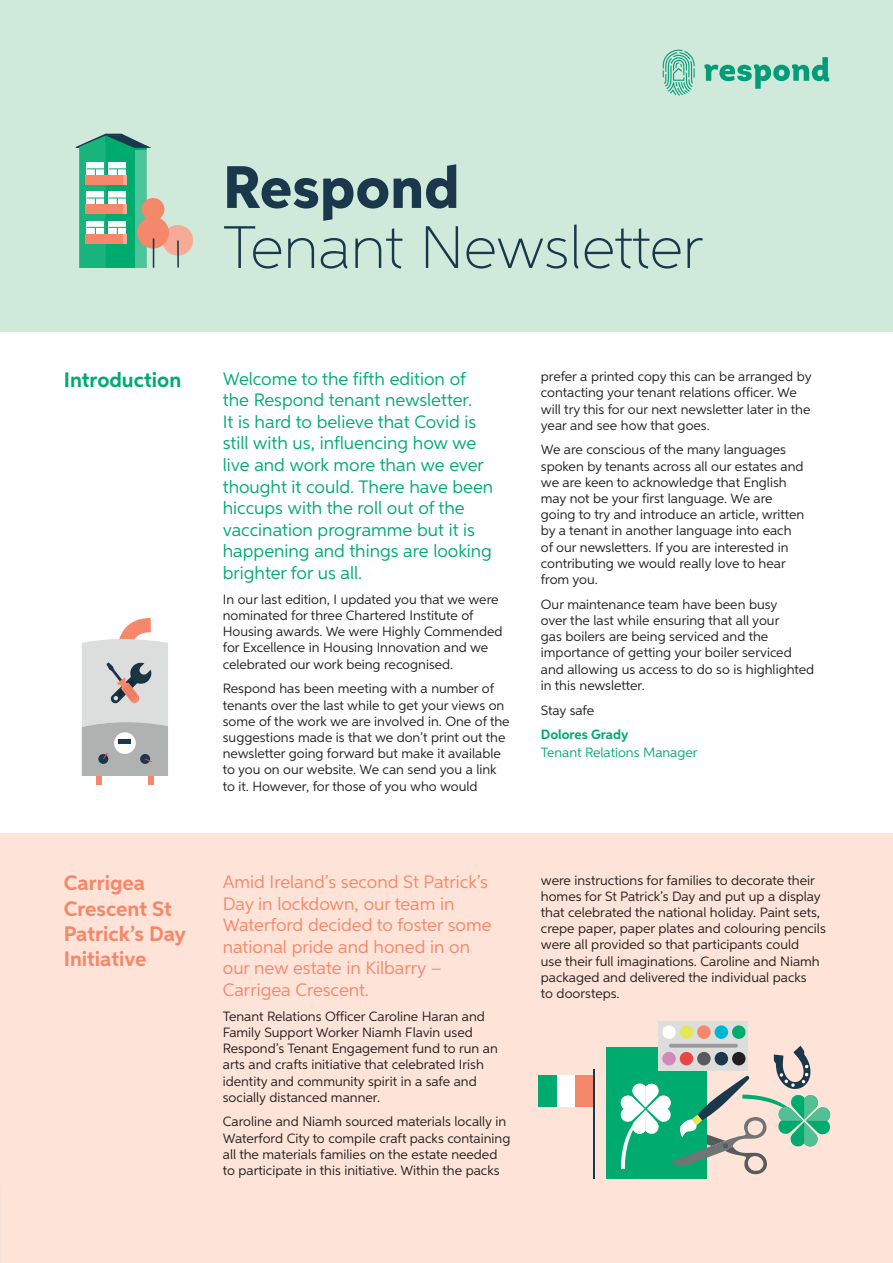
<style>
.page{position:relative;width:893px;height:1263px;background:#fff}
.page>*{position:absolute;margin:0;border:0;box-sizing:border-box;transform-origin:0 0}
.t1{font:100 60px "Aspira";color:#1a374b}
.t2{font:800 60px "Aspira";color:#1a374b}
.t3{font:700 21px/25.2px "Aspira";color:#f5876a}
.t4{font:700 21px "Aspira";color:#00ab6f}
.Body{font:18px/21.6px "Aspira";color:#00ab6f}
.Body-2{font:18px/21.6px "Aspira";color:#f5876a}
.Body-3{font:13.5px/16.2px "Aspira";color:#231f20}
.Body-4{font:13.5px/18px "Aspira";color:#00ab6f}
.s1{font-weight:700}
</style>
<div class="page">
<div style="left:0;top:833px;width:893px;height:430px;background:#fde3d8"></div>
<div style="left:0;top:0;width:893px;height:332px;background:#cfe9db"></div>
<svg style="left:704px;top:57px;width:125px;height:32px"></svg>
<svg style="left:663px;top:50px;width:32px;height:46px"></svg>
<div style="left:163px;top:225px;width:30px;height:30px;background:#f7aa96;border-radius:50%"></div>
<hr style="left:177px;top:241px;width:2px;height:27px;background:#1a374b">
<svg style="left:76px;top:134px;width:93px;height:134px"></svg>
<div style="left:96px;top:776px;width:6px;height:9px;background:#f5876a"></div>
<div style="left:148px;top:776px;width:6px;height:9px;background:#f5876a"></div>
<svg style="left:82px;top:618px;width:86px;height:158px"></svg>
<div style="left:539px;top:1075px;width:18px;height:32px;background:#00ab6f"></div>
<div style="left:557px;top:1075px;width:18px;height:32px;background:#fff"></div>
<div style="left:575px;top:1075px;width:19px;height:32px;background:#f5876a"></div>
<hr style="left:593px;top:1069px;width:1px;height:109px;background:#1a374b">
<div style="left:606px;top:1047px;width:100px;height:131px;background:#00ab6f"></div>
<div style="left:659px;top:1021px;width:89px;height:49px;background:#dddddb"></div>
<hr style="left:669px;top:1044px;width:69px;height:3px;background:#9a999e;border-radius:2px">
<div style="left:662px;top:1025px;width:14px;height:14px;background:#fff;border-radius:50%"></div>
<div style="left:680px;top:1025px;width:13px;height:14px;background:#e6e756;border-radius:50%"></div>
<div style="left:697px;top:1025px;width:14px;height:14px;background:#f5876a;border-radius:50%"></div>
<div style="left:715px;top:1025px;width:13px;height:14px;background:#00b5d1;border-radius:50%"></div>
<div style="left:732px;top:1025px;width:13px;height:14px;background:#00ab6f;border-radius:50%"></div>
<svg style="left:620px;top:1046px;width:210px;height:129px"></svg>
<h1 class="t4" style="left:64px;top:367px;width:119px">Introduction</h1>
<p class="t2" style="left:223px;top:150px;width:238px">Respond</p>
<p class="t1" style="left:223px;top:211px;width:482px">Tenant Newsletter</p>
<p class="Body" style="left:223px;top:367px;width:272px">Welcome to the fifth edition of the Respond tenant newsletter.<br>It is hard to believe that Covid is still with us, influencing how we live and work more than we ever thought it could. There have been hiccups with the roll out of the vaccination programme but it is happening and things are looking brighter for us all.</p>
<p class="Body-3" style="left:223px;top:591px;width:281px">In our last edition, I updated you that we were nominated for three Chartered Institute of Housing awards. We were Highly Commended for Excellence in Housing Innovation and we celebrated our work being recognised.</p>
<p class="Body-3" style="left:223px;top:680px;width:288px">Respond has been meeting with a number of tenants over the last while to get your views on some of the work we are involved in. One of the suggestions made is that we don’t print out the newsletter going forward but make it available to you on our website. We can send you a link to it. However, for those of you who would</p>
<p class="Body-3" style="left:541px;top:368px;width:272px">prefer a printed copy this can be arranged by contacting your tenant relations officer. We will try this for our next newsletter later in the year and see how that goes.</p>
<p class="Body-3" style="left:541px;top:441px;width:265px">We are conscious of the many languages spoken by tenants across all our estates and we are keen to acknowledge that English may not be your first language. We are going to try and introduce an article, written by a tenant in another language into each of our newsletters. If you are interested in contributing we would really love to hear from you.</p>
<p class="Body-3" style="left:541px;top:596px;width:275px">Our maintenance team have been busy<br>over the last while ensuring that all your<br>gas boilers are being serviced and the importance of getting your boiler serviced and allowing us access to do so is highlighted in this newsletter.</p>
<p class="Body-3" style="left:541px;top:701px;width:55px">Stay safe</p>
<p class="Body-4" style="left:541px;top:725px;width:158px"><span class="s1">Dolores Grady<br></span>Tenant Relations Manager</p>
<h1 class="t3" style="left:64px;top:871px;width:124px">Carrigea<br>Crescent St<br>Patrick’s Day<br>Initiative</h1>
<p class="Body-3" style="left:541px;top:871px;width:286px">were instructions for families to decorate their homes for St Patrick’s Day and put up a display that celebrated the national holiday. Paint sets, crepe paper, paper plates and colouring pencils were all provided so that participants could<br>use their full imaginations. Caroline and Niamh packaged and delivered the individual packs<br>to doorsteps.</p>
<p class="Body-2" style="left:223px;top:871px;width:270px">Amid Ireland’s second St Patrick’s<br>Day in lockdown, our team in<br>Waterford decided to foster some national pride and honed in on our new estate in Kilbarry –<br>Carrigea Crescent.</p>
<p class="Body-3" style="left:223px;top:1008px;width:277px">Tenant Relations Officer Caroline Haran and Family Support Worker Niamh Flavin used Respond’s Tenant Engagement fund to run an arts and crafts initiative that celebrated Irish identity and community spirit in a safe and socially distanced manner.</p>
<p class="Body-3" style="left:223px;top:1113px;width:289px">Caroline and Niamh sourced materials locally in Waterford City to compile craft packs containing all the materials families on the estate needed to participate in this initiative. Within the packs</p>
</div>
